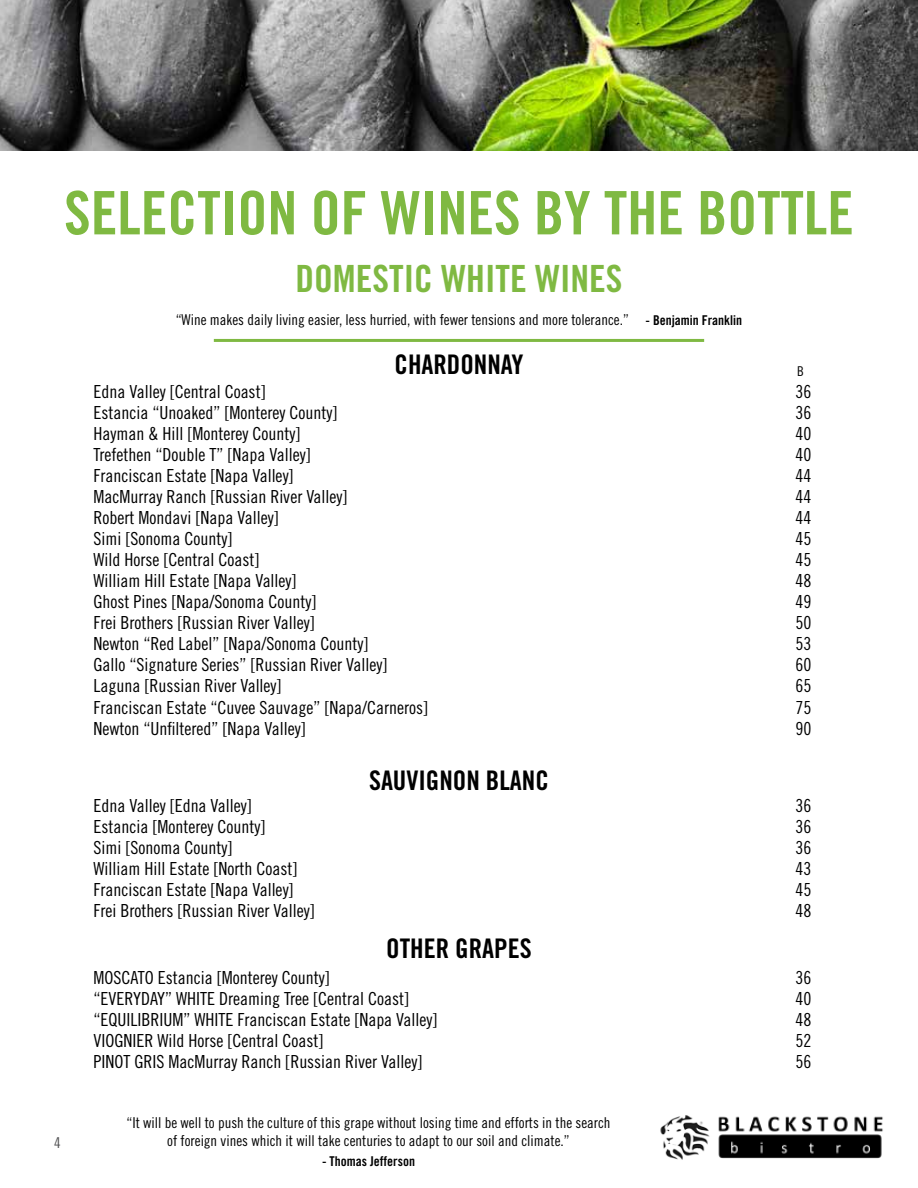
<style>
.page{position:relative;width:918px;height:1188px;background:#fff}
.page>*{position:absolute;margin:0;border:0;box-sizing:border-box;transform-origin:0 0}
.t1{font:60px "Trade Gothic LT Std Bd Cn 20";color:#7fb942}
.t2{font:37.5px "Trade Gothic LT Std Bd Cn 20";color:#7fb942}
.t3{font:27px "Trade Gothic LT Std Bd Cn 20";color:#000}
.t4{font:18px "Trade Gothic LT Std Cn 18";color:#000}
.t5{font:15px/18px "Trade Gothic LT Std Cn 18";color:#000;text-align:center}
.t6{font:15px "Trade Gothic LT Std Cn 18";color:#4d4d4f}
.t7{font:13.5px "Trade Gothic LT Std Bd Cn 20";color:#000}
.t8{font:13.5px "Trade Gothic LT Std Cn 18";color:#000}
.s1{font-family:"Trade Gothic LT Std Bd Cn 20";font-size:13.5px}
</style>
<div class="page">
<img style="left:660px;top:1115px;width:50px;height:45px">
<img style="left:718px;top:1116px;width:165px;height:16px">
<img style="left:718px;top:1134px;width:164px;height:25px">
<img style="left:0;top:0;width:918px;height:150px">
<hr style="left:214px;top:339px;width:490px;height:3px;background:#7fb942">
<h1 class="t1" style="left:64px;top:177px;width:791px">SELECTION OF WINES BY THE BOTTLE</h1>
<h2 class="t2" style="left:295px;top:256px;width:329px">DOMESTIC WHITE WINES</h2>
<p class="t5" style="left:176px;top:310px;width:568px">“Wine makes daily living easier, less hurried, with fewer tensions and more tolerance.” <span class="s1">- Benjamin Franklin</span></p>
<h3 class="t3" style="left:395px;top:348px;width:130px">CHARDONNAY</h3>
<p class="t8" style="left:797px;top:363px;width:8px">B</p>
<p class="t4" style="left:93px;top:381px;width:174px">Edna Valley [Central Coast]</p>
<p class="t4" style="left:795px;top:381px;width:17px">36</p>
<p class="t4" style="left:93px;top:402px;width:245px">Estancia “Unoaked” [Monterey County]</p>
<p class="t4" style="left:795px;top:402px;width:17px">36</p>
<p class="t4" style="left:93px;top:423px;width:208px">Hayman &amp; Hill [Monterey County]</p>
<p class="t4" style="left:795px;top:423px;width:17px">40</p>
<p class="t4" style="left:93px;top:444px;width:219px">Trefethen “Double T” [Napa Valley]</p>
<p class="t4" style="left:795px;top:444px;width:17px">40</p>
<p class="t4" style="left:93px;top:465px;width:202px">Franciscan Estate [Napa Valley]</p>
<p class="t4" style="left:795px;top:465px;width:17px">44</p>
<p class="t4" style="left:93px;top:486px;width:256px">MacMurray Ranch [Russian River Valley]</p>
<p class="t4" style="left:795px;top:486px;width:17px">44</p>
<p class="t4" style="left:93px;top:507px;width:187px">Robert Mondavi [Napa Valley]</p>
<p class="t4" style="left:795px;top:507px;width:17px">44</p>
<p class="t4" style="left:93px;top:528px;width:140px">Simi [Sonoma County]</p>
<p class="t4" style="left:795px;top:528px;width:17px">45</p>
<p class="t4" style="left:93px;top:549px;width:167px">Wild Horse [Central Coast]</p>
<p class="t4" style="left:795px;top:549px;width:17px">45</p>
<p class="t4" style="left:93px;top:570px;width:205px">William Hill Estate [Napa Valley]</p>
<p class="t4" style="left:795px;top:570px;width:17px">48</p>
<p class="t4" style="left:93px;top:591px;width:224px">Ghost Pines [Napa/Sonoma County]</p>
<p class="t4" style="left:795px;top:591px;width:17px">49</p>
<p class="t4" style="left:93px;top:612px;width:223px">Frei Brothers [Russian River Valley]</p>
<p class="t4" style="left:795px;top:612px;width:17px">50</p>
<p class="t4" style="left:93px;top:633px;width:276px">Newton “Red Label” [Napa/Sonoma County]</p>
<p class="t4" style="left:795px;top:633px;width:17px">53</p>
<p class="t4" style="left:93px;top:654px;width:296px">Gallo “Signature Series” [Russian River Valley]</p>
<p class="t4" style="left:795px;top:654px;width:17px">60</p>
<p class="t4" style="left:93px;top:675px;width:190px">Laguna [Russian River Valley]</p>
<p class="t4" style="left:795px;top:675px;width:17px">65</p>
<p class="t4" style="left:93px;top:696px;width:336px">Franciscan Estate “Cuvee Sauvage” [Napa/Carneros]</p>
<p class="t4" style="left:795px;top:696px;width:17px">75</p>
<p class="t4" style="left:93px;top:717px;width:214px">Newton “Unfiltered” [Napa Valley]</p>
<p class="t4" style="left:795px;top:717px;width:17px">90</p>
<h3 class="t3" style="left:369px;top:764px;width:181px">SAUVIGNON BLANC</h3>
<p class="t4" style="left:93px;top:794px;width:160px">Edna Valley [Edna Valley]</p>
<p class="t4" style="left:795px;top:794px;width:17px">36</p>
<p class="t4" style="left:93px;top:815px;width:173px">Estancia [Monterey County]</p>
<p class="t4" style="left:795px;top:815px;width:17px">36</p>
<p class="t4" style="left:93px;top:836px;width:140px">Simi [Sonoma County]</p>
<p class="t4" style="left:795px;top:836px;width:17px">36</p>
<p class="t4" style="left:93px;top:857px;width:205px">William Hill Estate [North Coast]</p>
<p class="t4" style="left:795px;top:857px;width:17px">43</p>
<p class="t4" style="left:93px;top:878px;width:202px">Franciscan Estate [Napa Valley]</p>
<p class="t4" style="left:795px;top:878px;width:17px">45</p>
<p class="t4" style="left:93px;top:899px;width:223px">Frei Brothers [Russian River Valley]</p>
<p class="t4" style="left:795px;top:899px;width:17px">48</p>
<h3 class="t3" style="left:386px;top:932px;width:147px">OTHER GRAPES</h3>
<p class="t6" style="left:54px;top:1134px;width:8px">4</p>
<p class="t4" style="left:93px;top:967px;width:238px">MOSCATO Estancia [Monterey County]</p>
<p class="t4" style="left:795px;top:967px;width:17px">36</p>
<p class="t4" style="left:93px;top:988px;width:317px">“EVERYDAY” WHITE Dreaming Tree [Central Coast]</p>
<p class="t4" style="left:795px;top:988px;width:17px">40</p>
<p class="t4" style="left:93px;top:1009px;width:346px">“EQUILIBRIUM” WHITE Franciscan Estate [Napa Valley]</p>
<p class="t4" style="left:795px;top:1009px;width:17px">48</p>
<p class="t4" style="left:93px;top:1030px;width:231px">VIOGNIER Wild Horse [Central Coast]</p>
<p class="t4" style="left:795px;top:1030px;width:17px">52</p>
<p class="t4" style="left:93px;top:1051px;width:331px">PINOT GRIS MacMurray Ranch [Russian River Valley]</p>
<p class="t4" style="left:795px;top:1051px;width:17px">56</p>
<p class="t5" style="left:127px;top:1114px;width:486px">“It will be well to push the culture of this grape without losing time and efforts in the search of foreign vines which it will take centuries to adapt to our soil and climate.”</p>
<p class="t7" style="left:322px;top:1153px;width:94px">- Thomas Jefferson</p>
</div>
